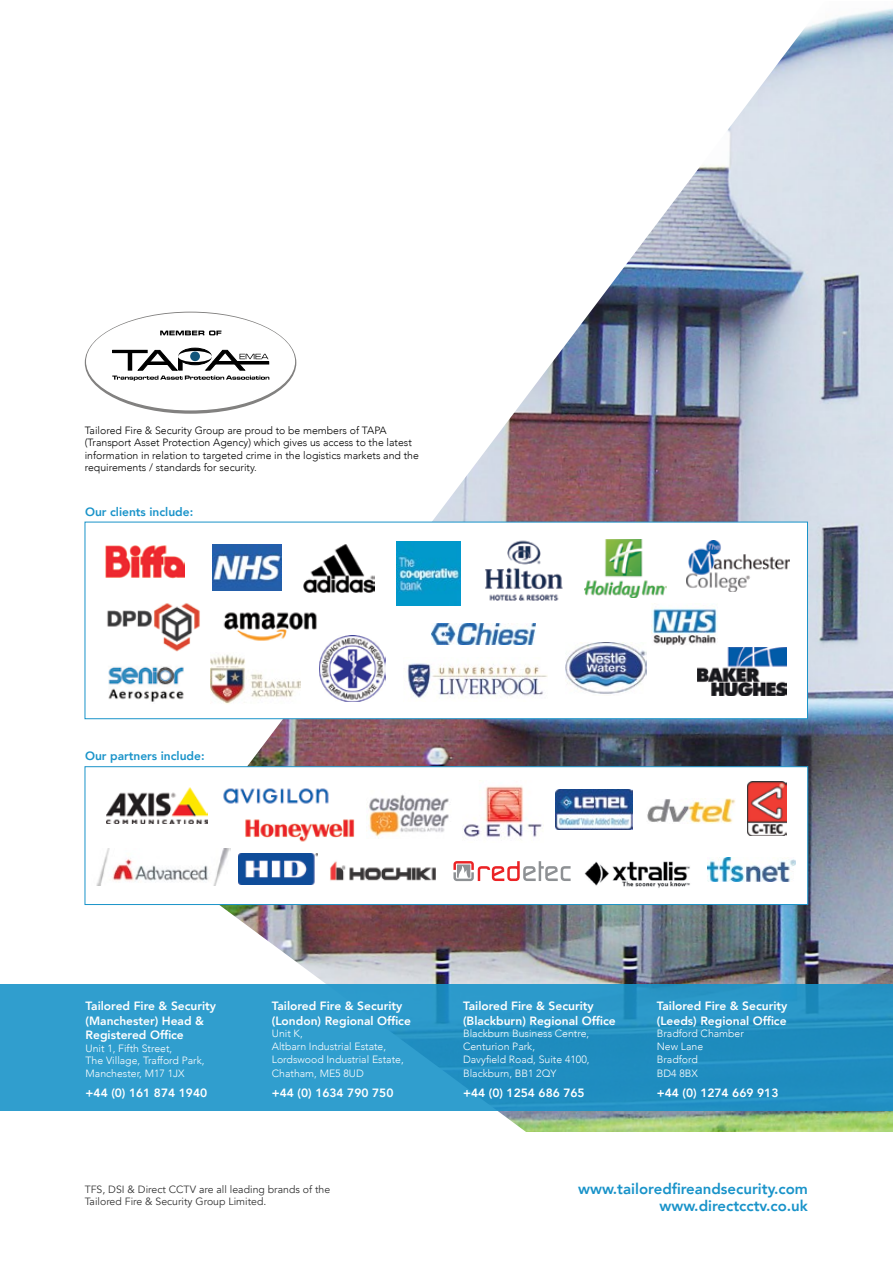
<style>
.page{position:relative;width:893px;height:1263px;background:#fff}
.page>*{position:absolute;margin:0;border:0;box-sizing:border-box;transform-origin:0 0}
.t1{font:800 15px "Avenir";color:#1993c9}
.t2{font:800 12px/14.4px "Avenir";color:#fff}
.t3{font:800 12px "Avenir";color:#1993c9}
.t4{font:300 10.5px/12.6px "Avenir";color:#fff}
.t5{font:300 10.5px/12.6px "Avenir";color:#000}
.t6{font:10.5px/12.6px "Avenir";color:#000}
</style>
<div class="page">
<img style="left:170px;top:9px;width:722px;height:1123px">
<div style="left:0;top:984px;width:892px;height:127px;background:linear-gradient(to right,#33a1d1,#1f8dbf)"></div>
<div style="left:85px;top:522px;width:723px;height:197px;background:#fff;border:1px solid #1993c9"></div>
<img style="left:304px;top:544px;width:71px;height:48px">
<img style="left:223px;top:612px;width:94px;height:29px">
<img style="left:698px;top:647px;width:88px;height:49px">
<img style="left:106px;top:545px;width:78px;height:33px">
<img style="left:431px;top:624px;width:105px;height:21px">
<img style="left:396px;top:541px;width:65px;height:65px">
<img style="left:210px;top:654px;width:91px;height:50px">
<img style="left:107px;top:603px;width:93px;height:49px">
<img style="left:319px;top:635px;width:66px;height:66px">
<img style="left:485px;top:540px;width:78px;height:60px">
<img style="left:584px;top:540px;width:82px;height:58px">
<img style="left:407px;top:663px;width:140px;height:35px">
<img style="left:686px;top:540px;width:104px;height:51px">
<img style="left:566px;top:642px;width:80px;height:52px">
<img style="left:212px;top:544px;width:69px;height:46px">
<img style="left:652px;top:603px;width:66px;height:47px">
<img style="left:108px;top:666px;width:76px;height:36px">
<div style="left:85px;top:766px;width:723px;height:139px;background:#fff;border:1px solid #1993c9"></div>
<img style="left:555px;top:789px;width:77px;height:40px">
<img style="left:223px;top:788px;width:106px;height:16px">
<img style="left:747px;top:782px;width:39px;height:54px">
<img style="left:647px;top:799px;width:88px;height:24px">
<img style="left:463px;top:780px;width:79px;height:60px">
<img style="left:239px;top:854px;width:78px;height:31px">
<img style="left:330px;top:861px;width:106px;height:20px">
<img style="left:245px;top:819px;width:110px;height:23px">
<img style="left:707px;top:857px;width:88px;height:25px">
<img style="left:584px;top:861px;width:106px;height:27px">
<svg style="left:453px;top:861px;width:118px;height:20px"></svg>
<img style="left:96px;top:848px;width:134px;height:38px">
<img style="left:107px;top:787px;width:101px;height:37px">
<img style="left:366px;top:794px;width:83px;height:43px">
<svg style="left:86px;top:312px;width:210px;height:101px"></svg>
<div style="left:87px;top:313px;width:207px;height:97px;background:#fff;border-radius:50%"></div>
<svg style="left:160px;top:330px;width:61px;height:5px"></svg>
<div style="left:178px;top:348px;width:34px;height:17px;border:1px solid #000;border-radius:50%"></div>
<svg style="left:112px;top:349px;width:157px;height:32px"></svg>
<p class="t5" style="left:85px;top:424px;width:336px">Tailored Fire &amp; Security Group are proud to be members of TAPA (Transport Asset Protection Agency) which gives us access to the latest information in relation to targeted crime in the logistics markets and the requirements / standards for security.</p>
<p class="t3" style="left:85px;top:504px;width:110px">Our clients include:</p>
<p class="t3" style="left:85px;top:748px;width:121px">Our partners include:</p>
<p class="t2" style="left:86px;top:999px;width:132px">Tailored Fire &amp; Security (Manchester) Head &amp;<br>Registered Office</p>
<p class="t4" style="left:86px;top:1042px;width:120px">Unit 1, Fifth Street,<br>The Village, Trafford Park,<br>Manchester, M17 1JX</p>
<p class="t2" style="left:86px;top:1085px;width:123px">+44 (0) 161 874 1940</p>
<p class="t2" style="left:272px;top:999px;width:141px">Tailored Fire &amp; Security (London) Regional Office</p>
<p class="t4" style="left:272px;top:1028px;width:133px">Unit K,<br>Altbarn Industrial Estate,<br>Lordswood Industrial Estate,</p>
<p class="t4" style="left:272px;top:1067px;width:94px">Chatham, ME5 8UD</p>
<p class="t2" style="left:272px;top:1085px;width:123px">+44 (0) 1634 790 750</p>
<p class="t6" style="left:85px;top:1183px;width:247px">TFS, DSI &amp; Direct CCTV are all leading brands of the<br>Tailored Fire &amp; Security Group Limited.</p>
<p class="t2" style="left:463px;top:999px;width:154px">Tailored Fire &amp; Security (Blackburn) Regional Office</p>
<p class="t4" style="left:463px;top:1028px;width:128px">Blackburn Business Centre,<br>Centurion Park,<br>Davyfield Road, Suite 4100,</p>
<p class="t4" style="left:463px;top:1067px;width:95px">Blackburn, BB1 2QY</p>
<p class="t2" style="left:463px;top:1085px;width:123px">+44 (0) 1254 686 765</p>
<p class="t2" style="left:657px;top:999px;width:132px">Tailored Fire &amp; Security (Leeds) Regional Office</p>
<p class="t4" style="left:657px;top:1028px;width:89px">Bradford Chamber<br>New Lane<br>Bradford</p>
<p class="t4" style="left:657px;top:1067px;width:43px">BD4 8BX</p>
<p class="t2" style="left:657px;top:1085px;width:123px">+44 (0) 1274 669 913</p>
<p class="t1" style="left:578px;top:1178px;width:231px">www.tailoredfireandsecurity.com</p>
<p class="t1" style="left:659px;top:1196px;width:150px">www.directcctv.co.uk</p>
</div>
